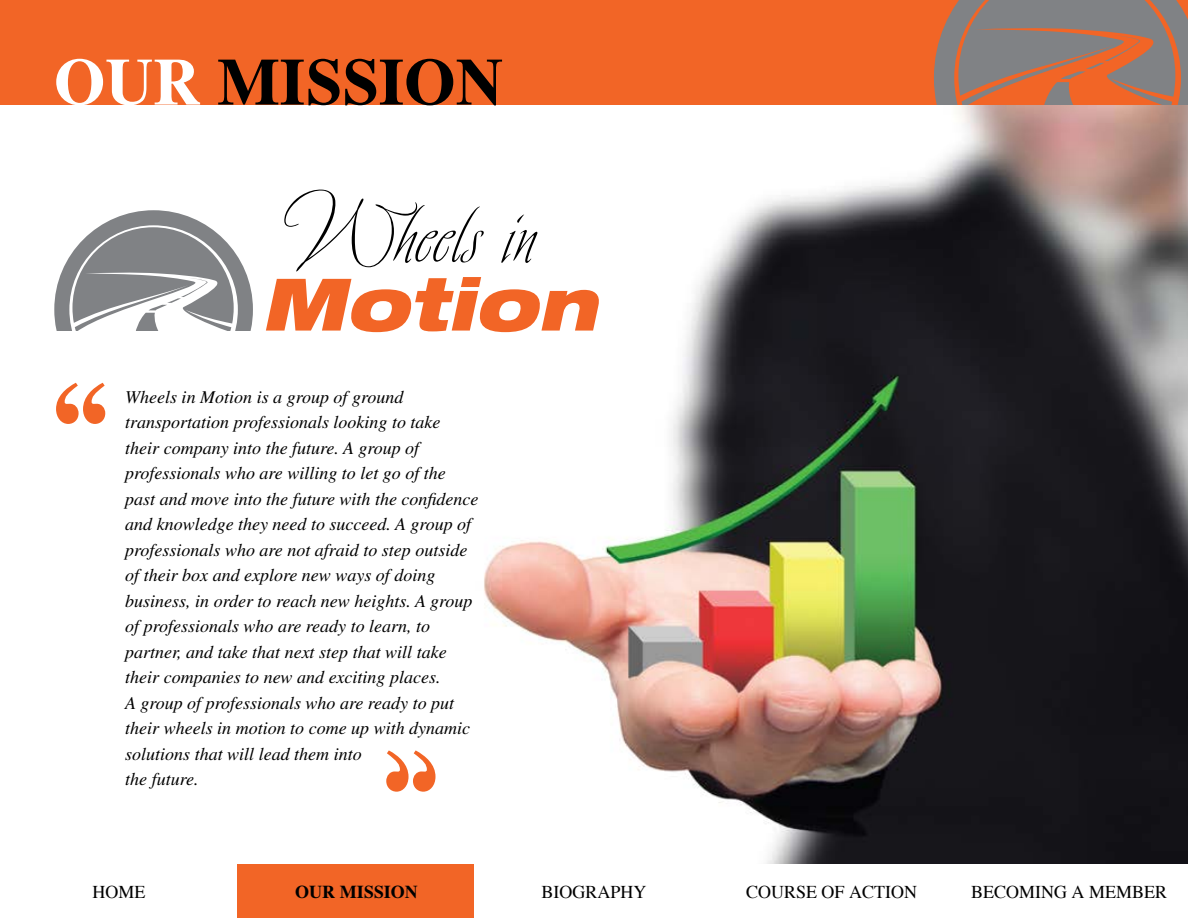
<style>
.page{position:relative;width:1188px;height:918px;background:#fff}
.page>*{position:absolute;margin:0;border:0;box-sizing:border-box;transform-origin:0 0}
.t1{font:700 123px "Times";color:#f26526}
.t2{font:700 66px "Times";color:#000}
.t3{font:italic 18px/25.5px "Times";color:#000}
.t4{font:18px "Times";color:#000}
.t5{font:700 18px "Times";color:#000}
.s1{color:#fff}
</style>
<div class="page">
<img style="left:56px;top:105px;width:1132px;height:760px">
<div style="left:0;top:0;width:1188px;height:105px;background:#f26526"></div>
<div style="left:237px;top:865px;width:240px;height:53px;background:#f26526"></div>
<div style="left:474px;top:865px;width:240px;height:53px;background:#fff"></div>
<svg style="left:54px;top:210px;width:199px;height:120px"></svg>
<svg style="left:266px;top:189px;width:333px;height:143px"></svg>
<svg style="left:934px;top:0;width:254px;height:105px"></svg>
<svg style="left:386px;top:750px;width:49px;height:42px"></svg>
<h2 class="t2" style="left:54px;top:45px;width:451px"><span class="s1">OUR</span> MISSION</h2>
<h1 class="t1" style="left:53px;top:357px;width:63px">“</h1>
<p class="t3" style="left:125px;top:384px;width:355px">Wheels in Motion is a group of ground transportation professionals looking to take their company into the future. A group of professionals who are willing to let go of the past and move into the future with the confidence and knowledge they need to succeed. A group of professionals who are not afraid to step outside of their box and explore new ways of doing business, in order to reach new heights. A group of professionals who are ready to learn, to partner, and take that next step that will take their companies to new and exciting places.<br>A group of professionals who are ready to put their wheels in motion to come up with dynamic solutions that will lead them into<br>the future.</p>
<p class="t4" style="left:92px;top:881px;width:54px">HOME</p>
<p class="t5" style="left:295px;top:882px;width:124px">OUR MISSION</p>
<p class="t4" style="left:541px;top:881px;width:106px">BIOGRAPHY</p>
<p class="t4" style="left:746px;top:881px;width:172px">COURSE OF ACTION</p>
<p class="t4" style="left:971px;top:881px;width:198px">BECOMING A MEMBER</p>
</div>
